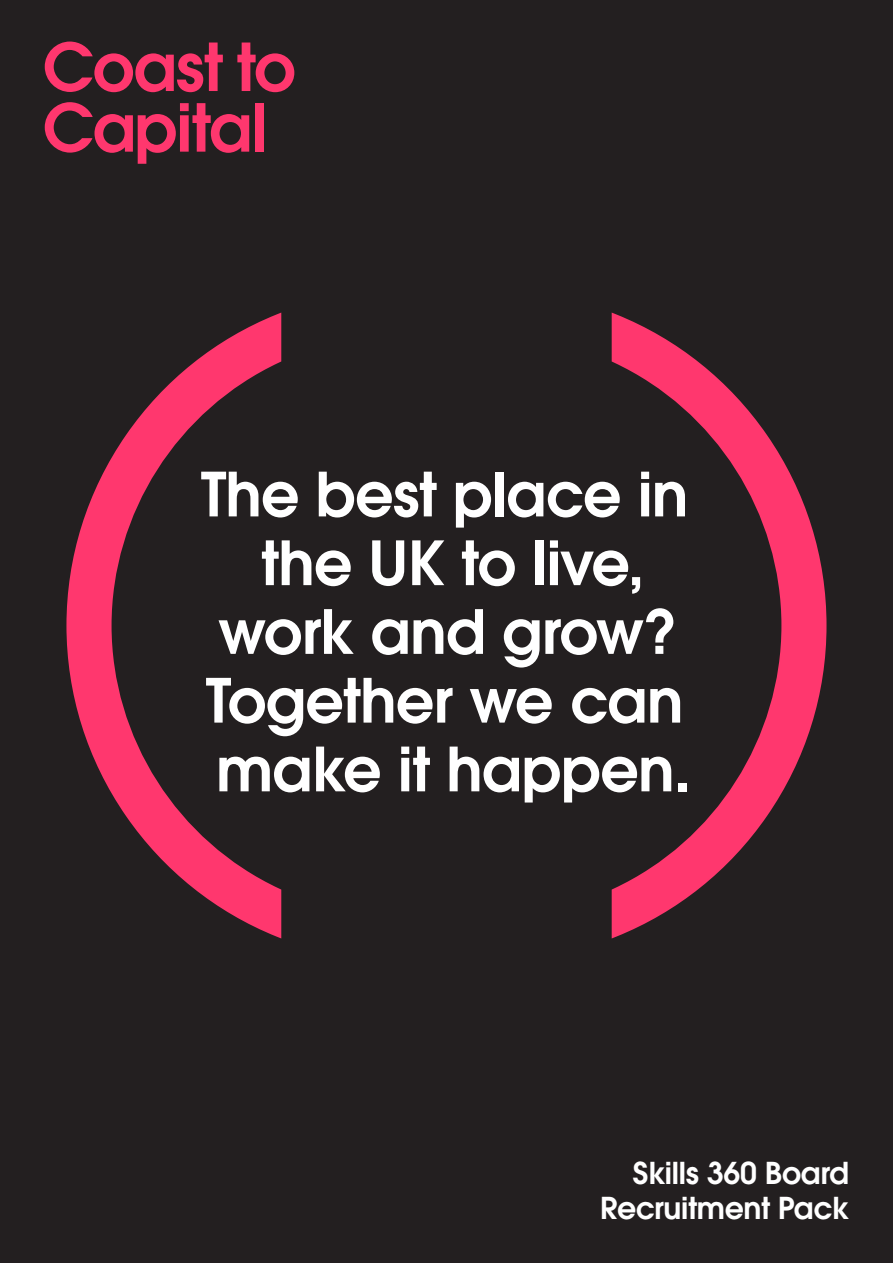
<style>
.page{position:relative;width:893px;height:1263px;background:#231f20}
.page>*{position:absolute;margin:0;border:0;box-sizing:border-box;transform-origin:0 0}
.t1{font:600 65.55px "ITC Avant Garde Pro";letter-spacing:-.02em;color:#ff376e}
.t2{font:600 60.45px/68.7px "ITC Avant Garde Pro";letter-spacing:-.015em;color:#fff}
.t3{font:600 30px "ITC Avant Garde Pro";letter-spacing:-.01em;color:#fff}
</style>
<div class="page">
<svg style="left:66px;top:312px;width:216px;height:627px"></svg>
<svg style="left:611px;top:312px;width:216px;height:627px"></svg>
<p class="t1" style="left:43px;top:24px;width:255px">Coast to</p>
<p class="t1" style="left:43px;top:85px;width:226px">Capital</p>
<p class="t2" style="left:201px;top:459px;width:489px">The best place in</p>
<p class="t2" style="left:261px;top:528px;width:385px">the UK to live,</p>
<p class="t2" style="left:218px;top:596px;width:461px">work and grow?</p>
<p class="t2" style="left:206px;top:665px;width:486px">Together we can make it happen.</p>
<p class="t3" style="left:633px;top:1153px;width:218px">Skills 360 Board</p>
<p class="t3" style="left:600px;top:1188px;width:250px">Recruitment Pack</p>
</div>
